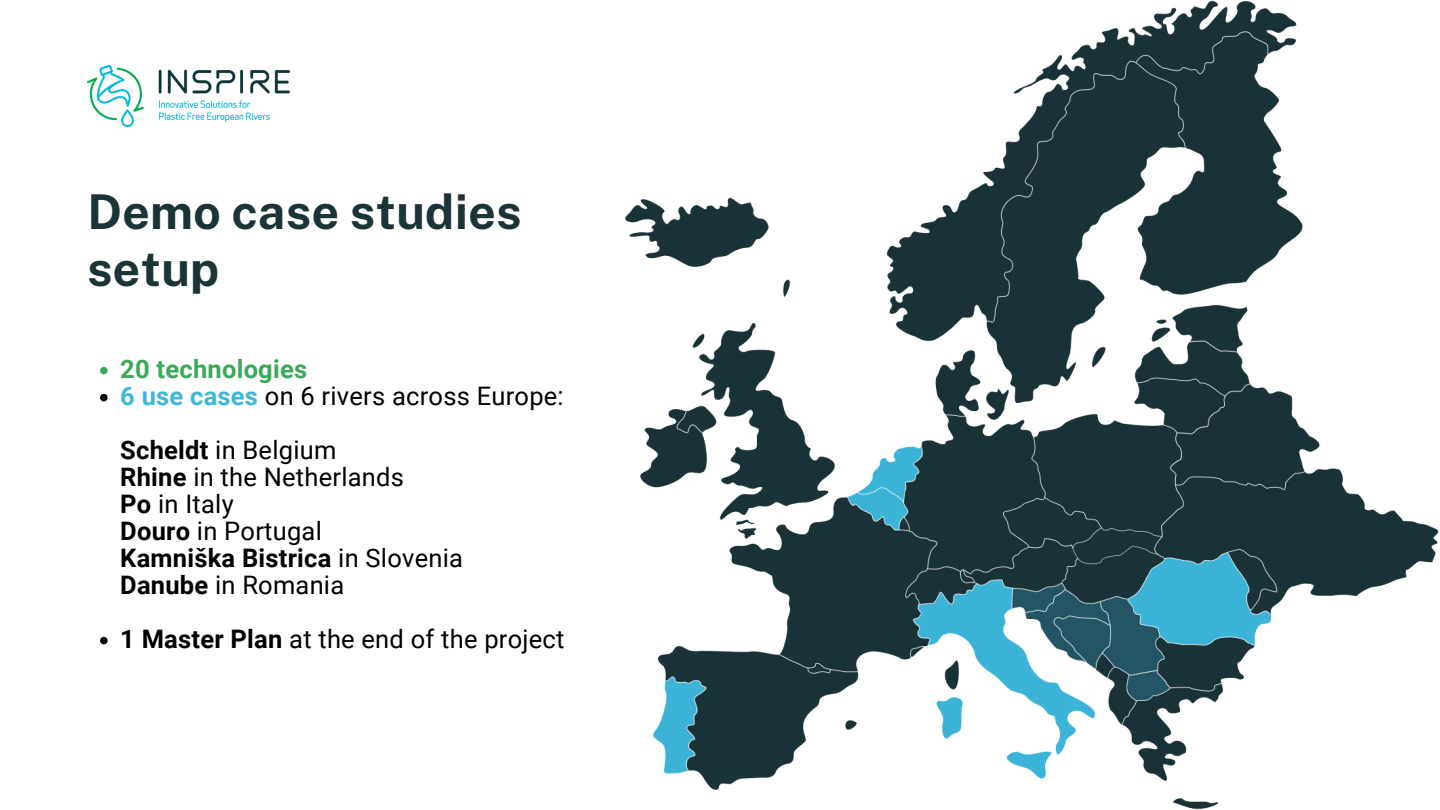
<style>
.page{position:relative;width:1440px;height:810px;background:#fff}
.page>*{position:absolute;margin:0;border:0;box-sizing:border-box;transform-origin:0 0}
.t1{font:700 48px/57px "Public Sans";letter-spacing:.01em;color:#1b3438}
.t2{font:25.5px "Roboto";letter-spacing:.01em;color:#000}
.t3{font:700 25.5px "Roboto";letter-spacing:.01em;color:#000}
.t4{font:700 25.5px "Roboto";letter-spacing:.01em;color:#3aa958}
.s1{font-weight:700;color:#3eb7da}
.s2{font-weight:700}
.s3{font-weight:400}
</style>
<div class="page">
<img style="left:87px;top:65px;width:202px;height:62px">
<svg style="left:100px;top:367px;width:8px;height:7px"></svg>
<svg style="left:100px;top:394px;width:8px;height:7px"></svg>
<svg style="left:100px;top:637px;width:8px;height:7px"></svg>
<img style="left:625px;top:0;width:814px;height:810px">
<h1 class="t1" style="left:87px;top:183px;width:436px">Demo case studies setup</h1>
<p class="t4" style="left:120px;top:354px;width:188px">20 technologies</p>
<p class="t2" style="left:120px;top:381px;width:445px"><span class="s1">6 use cases</span> on 6 rivers across Europe:</p>
<p class="t2" style="left:120px;top:435px;width:218px"><span class="s2">Scheldt</span> in Belgium</p>
<p class="t2" style="left:120px;top:462px;width:285px"><span class="s2">Rhine</span> in the Netherlands</p>
<p class="t2" style="left:120px;top:489px;width:115px"><span class="s2">Po</span> in Italy</p>
<p class="t2" style="left:120px;top:516px;width:203px"><span class="s2">Douro</span> in Portugal</p>
<p class="t3" style="left:120px;top:543px;width:344px">Kamniška Bistrica <span class="s3">in Slovenia</span></p>
<p class="t2" style="left:120px;top:570px;width:225px"><span class="s2">Danube</span> in Romania</p>
<p class="t2" style="left:120px;top:624px;width:446px"><span class="s2">1 Master Plan</span> at the end of the project</p>
</div>
